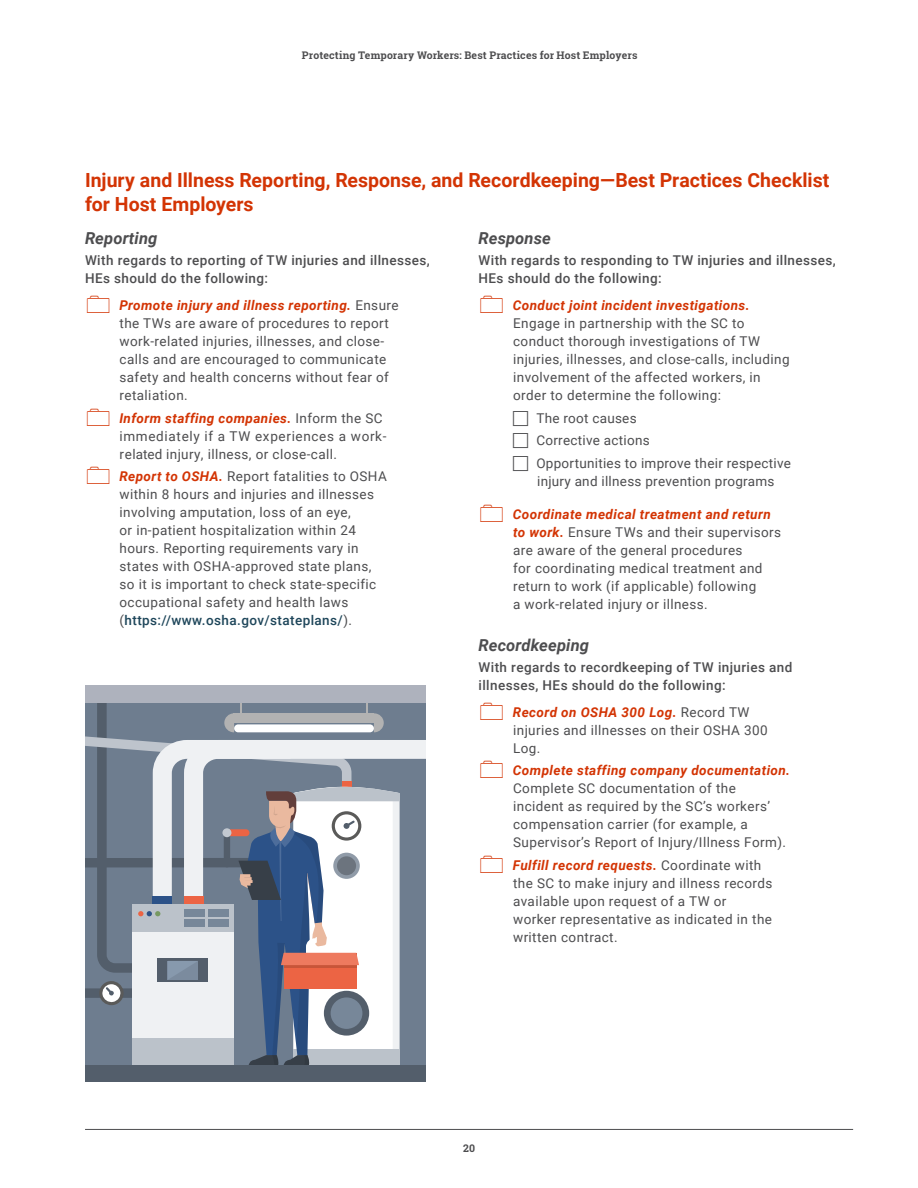
<style>
.page{position:relative;width:918px;height:1188px;background:#fff}
.page>*{position:absolute;margin:0;border:0;box-sizing:border-box;transform-origin:0 0}
.t1{font:700 19.5px/24px "Roboto";color:#d33404}
.t2{font:italic 700 16.5px "Roboto";letter-spacing:.005em;color:#4d4d4f}
.t3{font:13.5px/18px "Roboto";letter-spacing:.03em;color:#4d4d4f}
.P7__body-checklist{font:500 13.5px/18px "Roboto";letter-spacing:.03em;color:#4d4d4f}
.t4{font:13.5px/18px "Roboto";letter-spacing:.05em;color:#4d4d4f}
.t5{font:700 10.5px "Roboto Slab";letter-spacing:.01em;color:#4d4d4f}
.s1{font-weight:700;font-style:italic;color:#d33404}
.s2{font-weight:500;color:#1e465a}
</style>
<div class="page">
<div style="left:85px;top:1065px;width:341px;height:17px;background:#535e6b"></div>
<svg style="left:85px;top:685px;width:341px;height:380px"></svg>
<hr style="left:85px;top:1129px;width:768px;height:1px;background:#4d4d4f">
<p class="t5" style="left:302px;top:48px;width:337px">Protecting Temporary Workers: Best Practices for Host Employers</p>
<h1 class="t1" style="left:85px;top:168px;width:746px">Injury and Illness Reporting, Response, and Recordkeeping—Best Practices Checklist for Host Employers</h1>
<h2 class="t2" style="left:85px;top:227px;width:74px">Reporting</h2>
<p class="P7__body-checklist" style="left:85px;top:251px;width:346px">With regards to reporting of TW injuries and illnesses,<br>HEs should do the following:</p>
<p class="t3" style="left:119px;top:296px;width:281px"><span class="s1">Promote injury and illness reporting.</span> Ensure the TWs are aware of procedures to report work-related injuries, illnesses, and close&shy;calls and are encouraged to communicate safety and health concerns without fear of retaliation.</p>
<p class="t4" style="left:119px;top:409px;width:269px"><span class="s1">Inform staffing companies.</span> Inform the SC immediately if a TW experiences a work&shy;related injury, illness, or close-call.</p>
<p class="t3" style="left:119px;top:467px;width:269px"><span class="s1">Report to OSHA.</span> Report fatalities to OSHA within 8 hours and injuries and illnesses involving amputation, loss of an eye,<br>or in-patient hospitalization within 24 hours. Reporting requirements vary in states with OSHA-approved state plans, so it is important to check state-specific occupational safety and health laws (<span class="s2">https://www.osha.gov/stateplans/</span>).</p>
<h2 class="t2" style="left:479px;top:227px;width:74px">Response</h2>
<p class="P7__body-checklist" style="left:479px;top:251px;width:359px">With regards to responding to TW injuries and illnesses,<br>HEs should do the following:</p>
<p class="t3" style="left:513px;top:296px;width:278px"><span class="s1">Conduct joint incident investigations.<br></span>Engage in partnership with the SC to conduct thorough investigations of TW injuries, illnesses, and close-calls, including involvement of the affected workers, in order to determine the following:</p>
<p class="t3" style="left:536px;top:409px;width:102px">The root causes</p>
<p class="t3" style="left:536px;top:431px;width:115px">Corrective actions</p>
<p class="t3" style="left:536px;top:454px;width:256px">Opportunities to improve their respective injury and illness prevention programs</p>
<p class="t3" style="left:513px;top:505px;width:270px"><span class="s1">Coordinate medical treatment and return to work.</span> Ensure TWs and their supervisors are aware of the general procedures<br>for coordinating medical treatment and return to work (if applicable) following<br>a work-related injury or illness.</p>
<h2 class="t2" style="left:479px;top:633px;width:112px">Recordkeeping</h2>
<p class="P7__body-checklist" style="left:479px;top:658px;width:315px">With regards to recordkeeping of TW injuries and illnesses, HEs should do the following:</p>
<p class="t3" style="left:513px;top:703px;width:256px"><span class="s1">Record on OSHA 300 Log.</span> Record TW injuries and illnesses on their OSHA 300<br>Log.</p>
<p class="t3" style="left:513px;top:761px;width:279px"><span class="s1">Complete staffing company documentation.<br></span>Complete SC documentation of the<br>incident as required by the SC’s workers’ compensation carrier (for example, a Supervisor’s Report of Injury/Illness Form).</p>
<p class="t3" style="left:513px;top:856px;width:261px"><span class="s1">Fulfill record requests.</span> Coordinate with the SC to make injury and illness records available upon request of a TW or worker representative as indicated in the written contract.</p>
<p class="t5" style="left:463px;top:1141px;width:14px">20</p>
</div>
